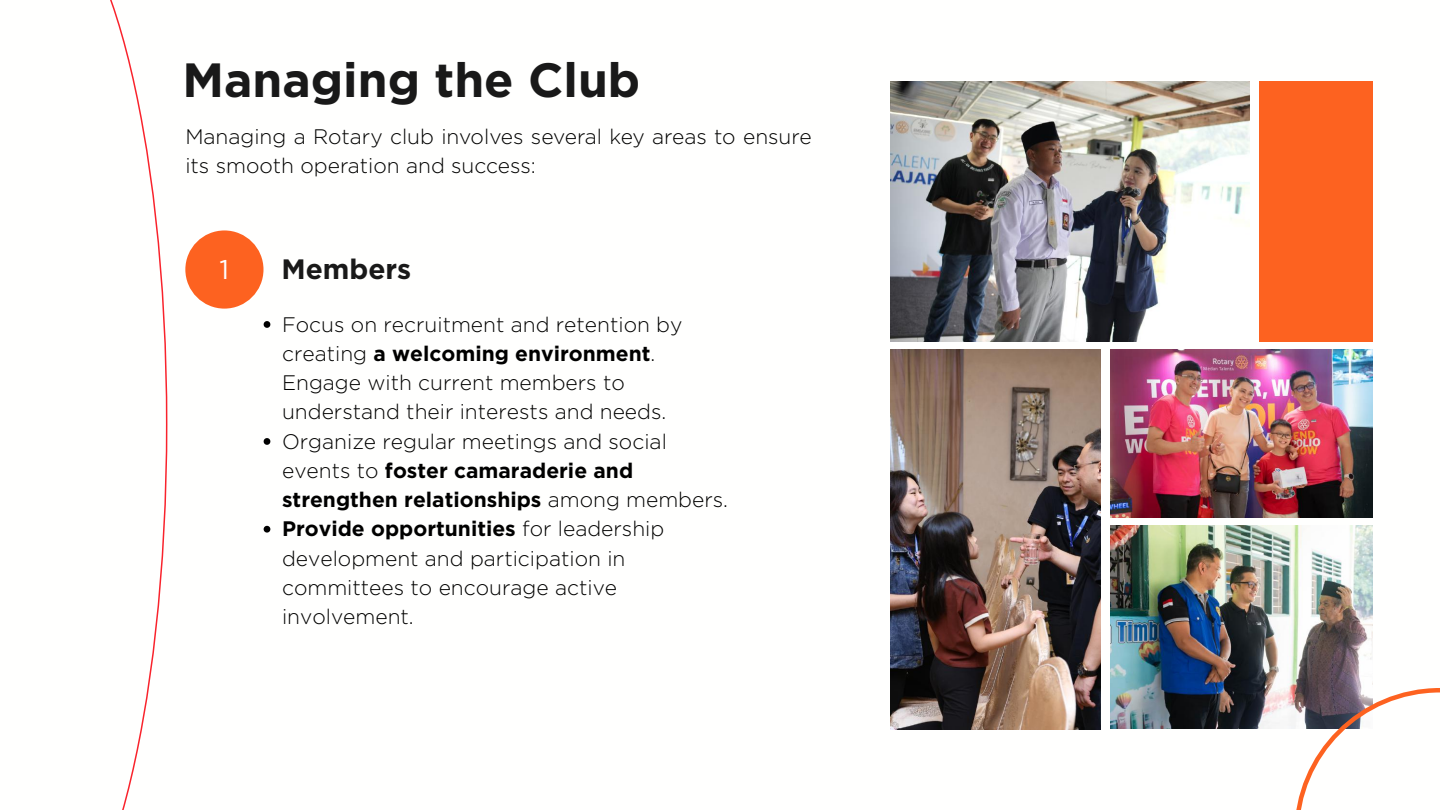
<style>
.page{position:relative;width:1440px;height:810px;background:#fff}
.page>*{position:absolute;margin:0;border:0;box-sizing:border-box;transform-origin:0 0}
.t1{font:700 48px "Gotham";color:#191919}
.t2{font:700 28px "Gotham";color:#191919}
.t3{font:27px "Gotham";color:#fffefe}
.t4{font:300 21px/29.2px "Gotham";color:#000}
.s1{font-weight:700}
</style>
<div class="page">
<img style="left:891px;top:81px;width:358px;height:261px">
<svg style="left:110px;top:0;width:57px;height:810px"></svg>
<img style="left:891px;top:350px;width:209px;height:379px">
<div style="left:1259px;top:81px;width:114px;height:261px;background:#fd6220"></div>
<img style="left:1111px;top:350px;width:261px;height:168px">
<img style="left:1111px;top:526px;width:261px;height:203px">
<svg style="left:1294px;top:688px;width:146px;height:122px"></svg>
<svg style="left:264px;top:321px;width:6px;height:7px"></svg>
<svg style="left:264px;top:438px;width:6px;height:7px"></svg>
<svg style="left:264px;top:526px;width:6px;height:7px"></svg>
<div style="left:185px;top:230px;width:79px;height:79px;background:#fd6220;border-radius:50%"></div>
<h1 class="t1" style="left:183px;top:51px;width:459px">Managing the Club</h1>
<p class="t4" style="left:185px;top:122px;width:628px">Managing a Rotary club involves several key areas to ensure its smooth operation and success:</p>
<p class="t3" style="left:220px;top:253px;width:11px">1</p>
<h2 class="t2" style="left:281px;top:252px;width:131px">Members</h2>
<p class="t4" style="left:282px;top:309px;width:447px">Focus on recruitment and retention by creating <span class="s1">a welcoming environment</span>.<br>Engage with current members to understand their interests and needs.<br>Organize regular meetings and social events to <span class="s1">foster camaraderie and strengthen relationships</span> among members.<br><span class="s1">Provide opportunities</span> for leadership development and participation in committees to encourage active involvement.</p>
</div>
